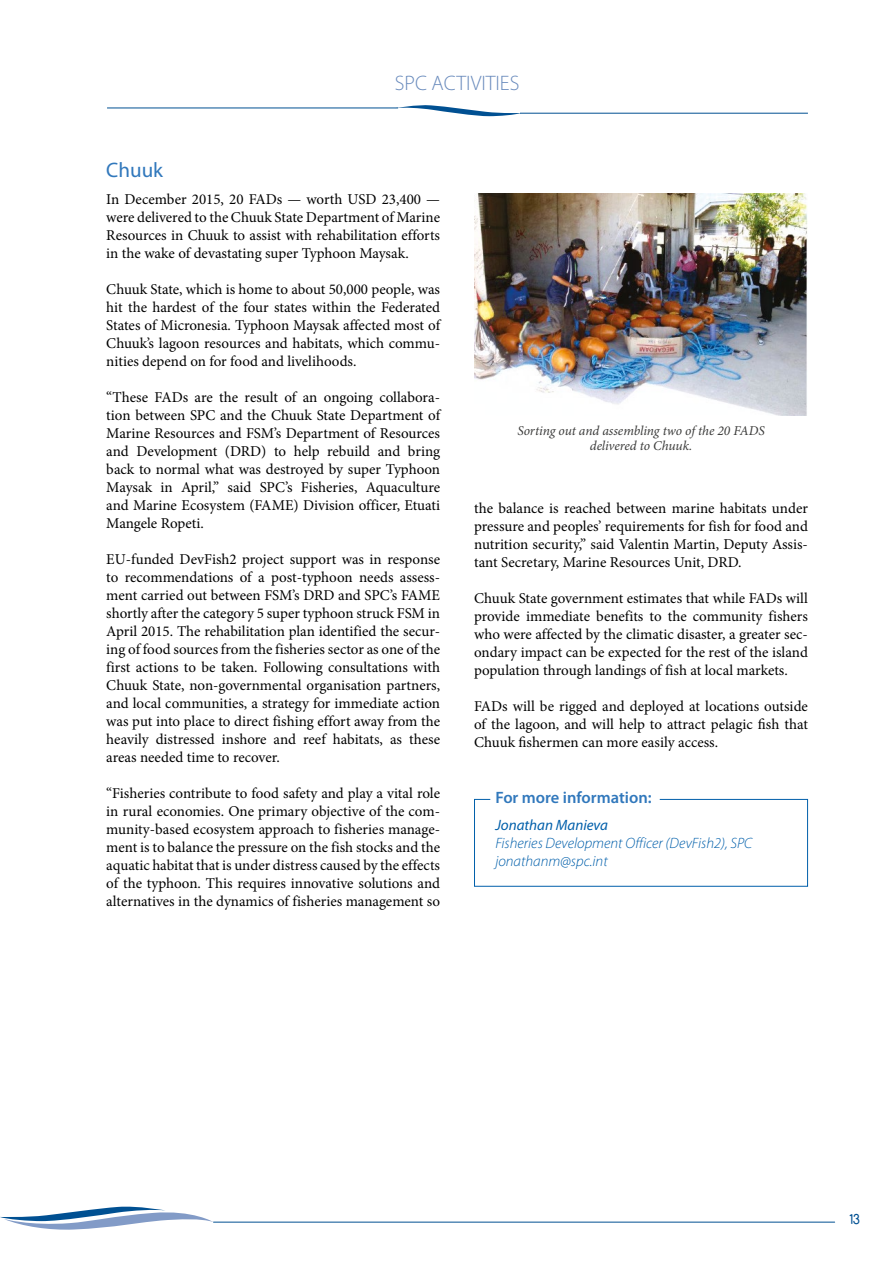
<style>
.page{position:relative;width:893px;height:1263px;background:#fff}
.page>*{position:absolute;margin:0;border:0;box-sizing:border-box;transform-origin:0 0}
.t1{font:300 21px "Myriad Pro";color:#688abc}
.t2{font:21px "Myriad Pro";color:#3178bc}
.t3{font:600 16.5px "Myriad Pro";color:#3178bc}
.t4{font:15px/18px "Minion Pro";color:#000;text-align:justify}
.t5{font:italic 300 15px/18px "Myriad Pro";color:#005faa}
.t6{font:italic 15px "Myriad Pro";color:#005faa}
.t7{font:15px "Duepuntozero";color:#005092}
.t8{font:italic 13.5px/15px "Minion Pro";letter-spacing:-.01em;color:#3c3c3b;text-align:center}
</style>
<div class="page">
<svg style="left:0;top:1206px;width:214px;height:24px"></svg>
<hr style="left:214px;top:1222px;width:621px;height:1px;background:#005092">
<hr style="left:520px;top:113px;width:288px;height:1px;background:#005092">
<hr style="left:107px;top:108px;width:291px;height:1px;background:#005092">
<svg style="left:395px;top:105px;width:126px;height:11px"></svg>
<svg style="left:474px;top:799px;width:334px;height:88px"></svg>
<img style="left:474px;top:194px;width:334px;height:222px">
<h1 class="t1" style="left:395px;top:71px;width:126px">SPC ACTIVITIES</h1>
<h1 class="t2" style="left:106px;top:157px;width:58px">Chuuk</h1>
<p class="t4" style="left:106px;top:191px;width:335px">In December 2015, 20 FADs — worth USD 23,400 — were delivered to the Chuuk State Department of Marine Resources in Chuuk to assist with rehabilitation efforts in the wake of devastating super Typhoon Maysak.</p>
<p class="t4" style="left:106px;top:281px;width:335px">Chuuk State, which is home to about 50,000 people, was hit the hardest of the four states within the Federated States of Micronesia. Typhoon Maysak affected most of Chuuk’s lagoon resources and habitats, which commu&shy;nities depend on for food and livelihoods.</p>
<p class="t4" style="left:106px;top:389px;width:335px">“These FADs are the result of an ongoing collabora&shy;tion between SPC and the Chuuk State Department of Marine Resources and FSM’s Department of Resources and Development (DRD) to help rebuild and bring back to normal what was destroyed by super Typhoon Maysak in April,” said SPC’s Fisheries, Aquaculture and Marine Ecosystem (FAME) Division officer, Etuati Mangele Ropeti.</p>
<p class="t4" style="left:106px;top:551px;width:335px">EU-funded DevFish2 project support was in response to recommendations of a post-typhoon needs assess&shy;ment carried out between FSM’s DRD and SPC’s FAME shortly after the category 5 super typhoon struck FSM in April 2015. The rehabilitation plan identified the secur&shy;ing of food sources from the fisheries sector as one of the first actions to be taken. Following consultations with Chuuk State, non-governmental organisation partners, and local communities, a strategy for immediate action was put into place to direct fishing effort away from the heavily distressed inshore and reef habitats, as these areas needed time to recover.</p>
<p class="t4" style="left:106px;top:785px;width:335px">“Fisheries contribute to food safety and play a vital role in rural economies. One primary objective of the com&shy;munity-based ecosystem approach to fisheries manage&shy;ment is to balance the pressure on the fish stocks and the aquatic habitat that is under distress caused by the effects of the typhoon. This requires innovative solutions and alternatives in the dynamics of fisheries management so</p>
<p class="t8" style="left:517px;top:423px;width:249px">Sorting out and assembling two of the 20 FADS delivered to Chuuk.</p>
<p class="t4" style="left:474px;top:499px;width:335px">the balance is reached between marine habitats under pressure and peoples’ requirements for fish for food and nutrition security,” said Valentin Martin, Deputy Assis&shy;tant Secretary, Marine Resources Unit, DRD.</p>
<p class="t4" style="left:474px;top:589px;width:335px">Chuuk State government estimates that while FADs will provide immediate benefits to the community fishers who were affected by the climatic disaster, a greater sec&shy;ondary impact can be expected for the rest of the island population through landings of fish at local markets.</p>
<p class="t4" style="left:474px;top:697px;width:335px">FADs will be rigged and deployed at locations outside of the lagoon, and will help to attract pelagic fish that Chuuk fishermen can more easily access.</p>
<p class="t3" style="left:495px;top:787px;width:158px">For more information:</p>
<p class="t6" style="left:495px;top:815px;width:114px">Jonathan Manieva</p>
<p class="t5" style="left:495px;top:833px;width:258px">Fisheries Development Officer (DevFish2), SPC jonathanm@spc.int</p>
<p class="t7" style="left:850px;top:1211px;width:11px">13</p>
</div>
